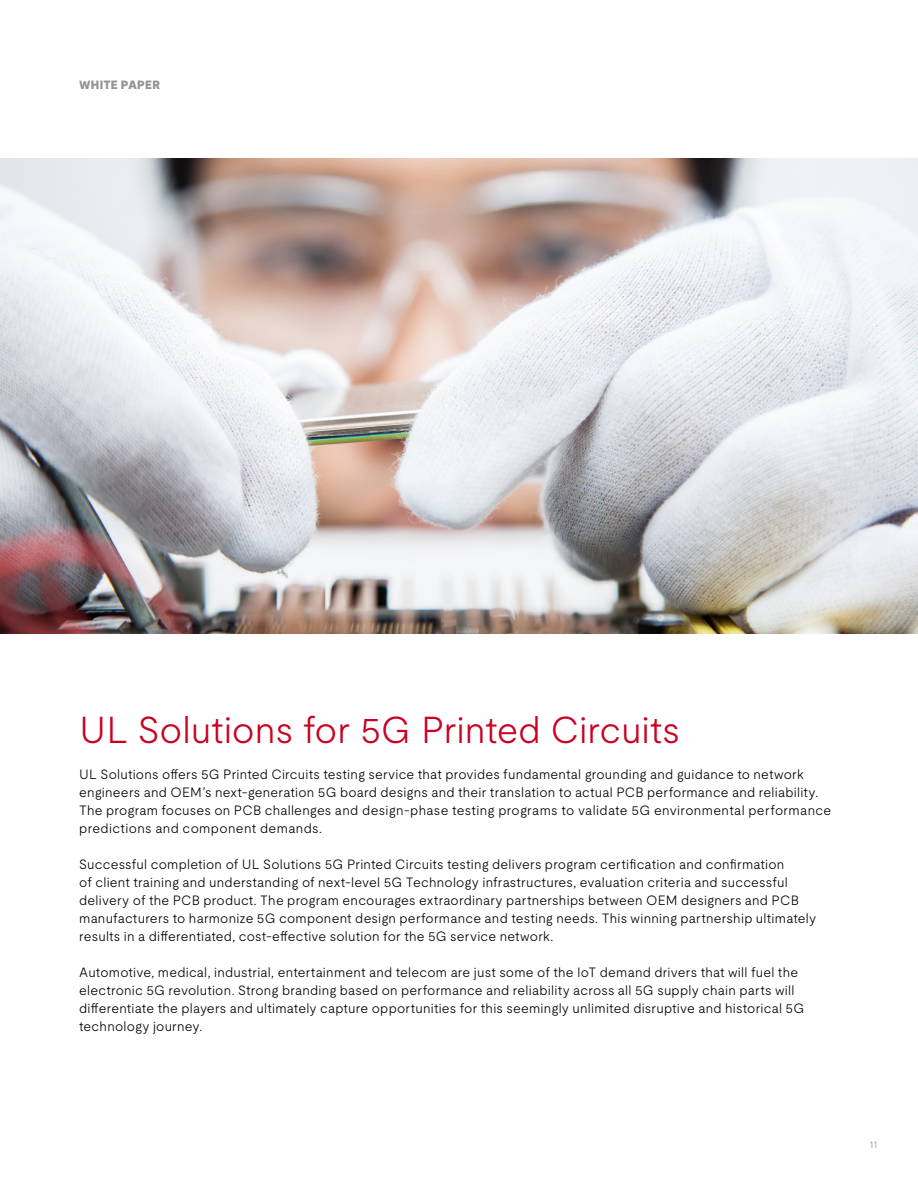
<style>
.page{position:relative;width:918px;height:1188px;background:#fff}
.page>*{position:absolute;margin:0;border:0;box-sizing:border-box;transform-origin:0 0}
.t1{font:300 37.5px "UL Moderat";letter-spacing:-.005em;color:#ca0123}
.t2{font:300 13.5px/18px "UL Moderat";letter-spacing:.015em;color:#000}
.t3{font:900 12px "UL Moderat";letter-spacing:.015em;color:#939598}
.t4{font:300 10.5px "UL Moderat";color:#939598}
</style>
<div class="page">
<img style="left:0;top:158px;width:918px;height:476px">
<p class="t3" style="left:79px;top:75px;width:83px">WHITE PAPER</p>
<h1 class="t1" style="left:79px;top:700px;width:602px">UL Solutions for 5G Printed Circuits</h1>
<p class="t2" style="left:79px;top:764px;width:754px">UL Solutions offers 5G Printed Circuits testing service that provides fundamental grounding and guidance to network engineers and OEM’s next-generation 5G board designs and their translation to actual PCB performance and reliability.<br>The program focuses on PCB challenges and design-phase testing programs to validate 5G environmental performance predictions and component demands.</p>
<p class="t2" style="left:79px;top:854px;width:738px">Successful completion of UL Solutions 5G Printed Circuits testing delivers program certification and confirmation<br>of client training and understanding of next-level 5G Technology infrastructures, evaluation criteria and successful delivery of the PCB product. The program encourages extraordinary partnerships between OEM designers and PCB manufacturers to harmonize 5G component design performance and testing needs. This winning partnership ultimately results in a differentiated, cost-effective solution for the 5G service network.</p>
<p class="t2" style="left:79px;top:962px;width:727px">Automotive, medical, industrial, entertainment and telecom are just some of the IoT demand drivers that will fuel the electronic 5G revolution. Strong branding based on performance and reliability across all 5G supply chain parts will differentiate the players and ultimately capture opportunities for this seemingly unlimited disruptive and historical 5G technology journey.</p>
<p class="t4" style="left:870px;top:1136px;width:9px">11</p>
</div>
